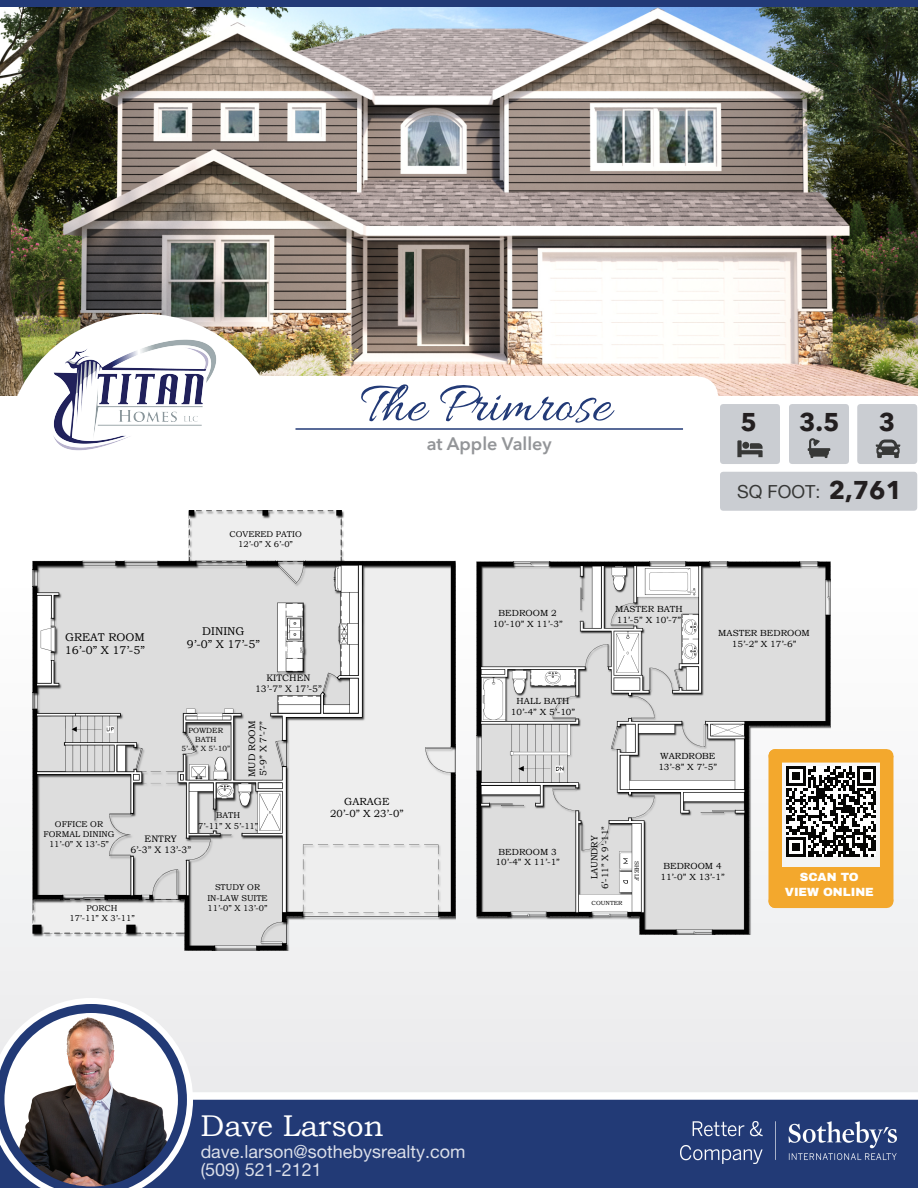
<style>
.page{position:relative;width:918px;height:1188px;background:#fff}
.page>*{position:absolute;margin:0;border:0;box-sizing:border-box;transform-origin:0 0}
.t1{font:58.5px "Allura";color:#223a77}
.t2{font:30px "Bookman Old Style";color:#fff}
.t3{font:700 25.5px "Avenir Next LT Pro";color:#231f20}
.t4{font:18px/18px "Alte Haas Grotesk";color:#fff}
.t5{font:600 18px "Avenir Next LT Pro";color:#939598}
.t6{font:18px "Alte Haas Grotesk";color:#373837}
.t7{font:900 11.85px/14.2px "Archivo";color:#fff;text-align:center}
.t8{font:11.25px/13.5px "Bookman Old Style";color:#000}
.t9{font:10.35px/12.3px "Bookman Old Style";color:#000;text-align:center}
.t10{font:9.3px/11.2px "Bookman Old Style";color:#000;text-align:center}
.t11{font:9px "Bookman Old Style";color:#000}
.t12{font:8.85px/10.6px "Bookman Old Style";color:#000;text-align:center}
.t13{font:8.4px/10.1px "Bookman Old Style";color:#000;text-align:center}
.t14{font:7.5px/9px "Bookman Old Style";color:#000;text-align:center}
.t15{font:6px "Bookman Old Style";color:#000}
.t16{font:5.85px "Bookman Old Style";color:#000}
.s1{font-family:"Avenir Next LT Pro";font-weight:700;font-size:25.5px;color:#231f20}
</style>
<div class="page">
<svg style="left:0;top:578px;width:918px;height:514px"></svg>
<img style="left:0;top:4px;width:918px;height:392px">
<div style="left:5px;top:314px;width:279px;height:278px;background:#fff;border-radius:50%"></div>
<div style="left:245px;top:376px;width:453px;height:33px;background:#fff"></div>
<div style="left:678px;top:377px;width:40px;height:39px;background:#fff;border-radius:50%"></div>
<img style="left:45px;top:333px;width:179px;height:118px">
<img style="left:476px;top:561px;width:355px;height:374px">
<img style="left:32px;top:511px;width:423px;height:440px">
<div style="left:1px;top:0;width:917px;height:7px;background:#223a77"></div>
<div style="left:860px;top:407px;width:54px;height:54px;background:#cacdd2"></div>
<div style="left:857px;top:404px;width:60px;height:60px;border:6px solid #cacdd2"></div>
<div style="left:789px;top:404px;width:60px;height:60px;background:#cacdd2"></div>
<div style="left:720px;top:404px;width:60px;height:60px;background:#cacdd2"></div>
<svg style="left:737px;top:440px;width:26px;height:17px"></svg>
<svg style="left:808px;top:438px;width:22px;height:20px"></svg>
<svg style="left:876px;top:440px;width:24px;height:18px"></svg>
<div style="left:720px;top:472px;width:197px;height:39px;background:#cacdd2"></div>
<hr style="left:296px;top:428px;width:387px;height:2px;background:#223a77">
<div style="left:768px;top:756px;width:14px;height:145px;background:#f3a82d"></div>
<div style="left:880px;top:756px;width:13px;height:145px;background:#f3a82d"></div>
<div style="left:775px;top:749px;width:112px;height:14px;background:#f3a82d"></div>
<div style="left:775px;top:895px;width:112px;height:13px;background:#f3a82d"></div>
<div style="left:775px;top:867px;width:112px;height:35px;background:#f3a82d"></div>
<div style="left:0;top:1096px;width:918px;height:92px;background:#223a76"></div>
<div style="left:0;top:1092px;width:918px;height:8px;background:#fff"></div>
<svg style="left:0;top:998px;width:193px;height:190px"></svg>
<img style="left:681px;top:1122px;width:216px;height:42px">
<svg style="left:786px;top:766px;width:90px;height:90px"></svg>
<p class="t13" style="left:230px;top:529px;width:74px">COVERED PATIO<br>12’-0” X 6’-0”</p>
<h1 class="t1" style="left:361px;top:372px;width:252px">The Primrose</h1>
<h3 class="t5" style="left:427px;top:433px;width:126px">at Apple Valley</h3>
<h3 class="t3" style="left:741px;top:407px;width:18px">5</h3>
<h3 class="t3" style="left:799px;top:407px;width:42px">3.5</h3>
<h3 class="t3" style="left:879px;top:407px;width:18px">3</h3>
<h3 class="t6" style="left:737px;top:481px;width:167px">SQ FOOT: <span class="s1">2,761</span></h3>
<p class="t8" style="left:65px;top:630px;width:81px">GREAT ROOM<br>16’-0” X 17’-5”</p>
<p class="t8" style="left:187px;top:624px;width:74px;text-align:center">DINING<br>9’-0” X 17’-5”</p>
<p class="t10" style="left:255px;top:672px;width:68px">KITCHEN<br>13’-7” X 17’-5”</p>
<p class="t14" style="left:181px;top:726px;width:50px">POWDER<br>BATH<br>5’-4” X 5’-10”</p>
<p class="t10" style="left:246px;top:777px;width:58px;text-align:left;rotate:-90deg">MUD ROOM<br>5’-9” X 7’-7”</p>
<p class="t13" style="left:44px;top:819px;width:73px">OFFICE OR<br>FORMAL DINING<br>11’-0” X 13’-5”</p>
<p class="t13" style="left:198px;top:811px;width:61px">BATH<br>7’-11” X 5’-11”</p>
<p class="t10" style="left:130px;top:833px;width:62px">ENTRY<br>6’-3” X 13’-3”</p>
<p class="t9" style="left:330px;top:795px;width:75px">GARAGE<br>20’-0” X 23’-0”</p>
<p class="t13" style="left:70px;top:904px;width:67px">PORCH<br>17’-11” X 3’-11”</p>
<p class="t13" style="left:207px;top:883px;width:62px">STUDY OR<br>IN-LAW SUITE<br>11’-0” X 13’-0”</p>
<p class="t12" style="left:493px;top:608px;width:71px">BEDROOM 2<br>10’-10” X 11’-3”</p>
<p class="t12" style="left:615px;top:604px;width:69px;text-align:left">MASTER BATH<br>11’-5” X 10’-7”</p>
<p class="t12" style="left:511px;top:696px;width:66px">HALL BATH<br>10’-4” X 5’-10”</p>
<p class="t12" style="left:718px;top:628px;width:93px">MASTER BEDROOM<br>15’-2” X 17’-6”</p>
<p class="t12" style="left:496px;top:846px;width:66px">BEDROOM 3<br>10’-4” X 11’-1”</p>
<p class="t12" style="left:658px;top:751px;width:60px;text-align:left">WARDROBE<br>13’-8” X 7’-5”</p>
<p class="t11" style="left:599px;top:889px;width:64px;rotate:-90deg">6’-11” X 9’-11”</p>
<p class="t11" style="left:589px;top:879px;width:45px;rotate:-90deg">LAUNDRY</p>
<p class="t16" style="left:592px;top:899px;width:32px">COUNTER</p>
<p class="t15" style="left:641px;top:861px;width:22px;rotate:90deg">SHELF</p>
<p class="t12" style="left:664px;top:861px;width:60px">BEDROOM 4</p>
<p class="t12" style="left:660px;top:872px;width:66px">11’-0” X 13’-1”</p>
<h3 class="t7" style="left:785px;top:870px;width:91px">SCAN TO<br>VIEW ONLINE</h3>
<h2 class="t2" style="left:201px;top:1106px;width:185px">Dave Larson</h2>
<h3 class="t4" style="left:201px;top:1142px;width:267px">dave.larson@sothebysrealty.com (509) 521-2121</h3>
</div>
